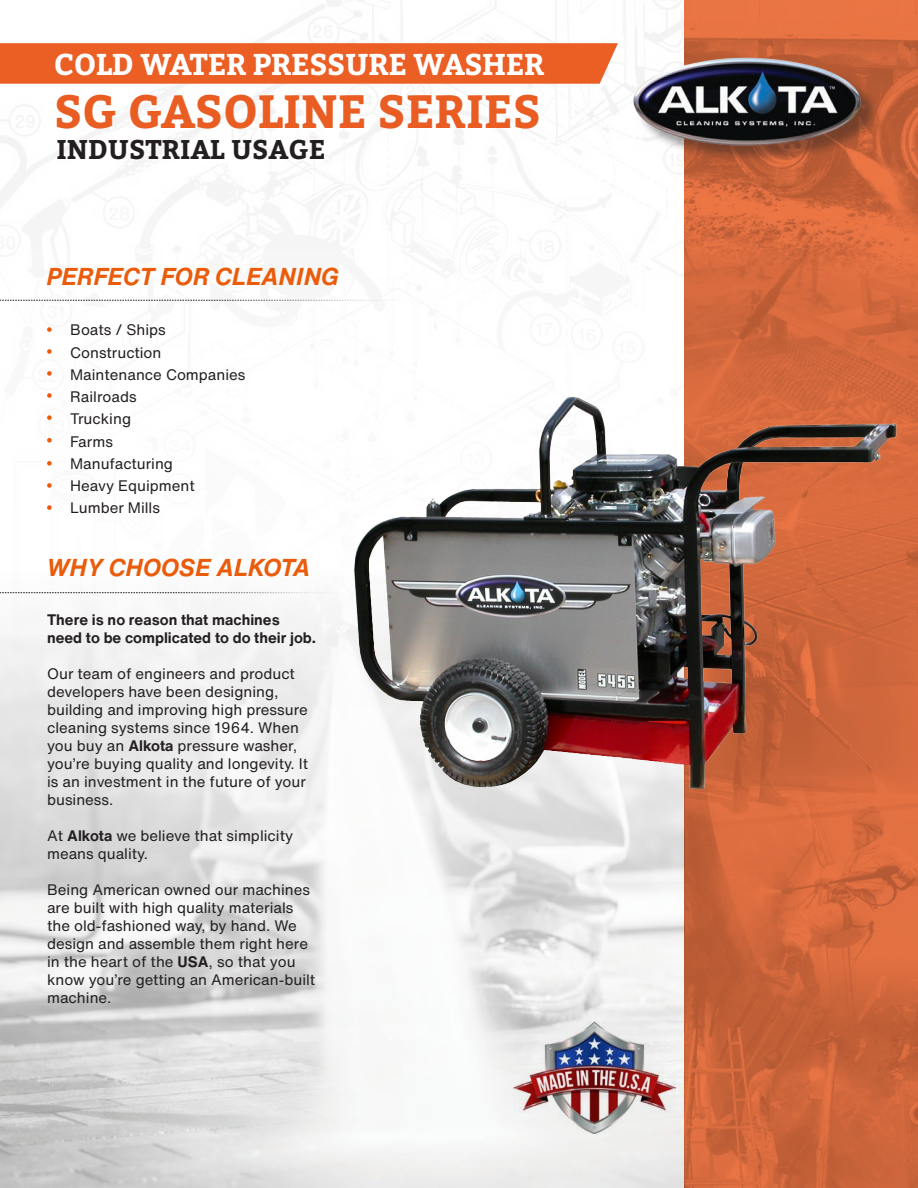
<style>
.page{position:relative;width:918px;height:1188px;background:#fff}
.page>*{position:absolute;margin:0;border:0;box-sizing:border-box;transform-origin:0 0}
.t1{font:700 46.5px "Bitter";color:#e95c22}
.t2{font:700 30px "Bitter";letter-spacing:-.01em;color:#fff}
.t3{font:700 27px "Bitter";color:#231f20}
.t4{font:italic 700 24px "Helvetica Now Text";color:#ea5b0a}
.t5{font:15px/18px "Helvetica Now Text";color:#231f20}
.t6{font:700 15px/18px "Helvetica Now Text";color:#231f20}
.s1{font-weight:700}
</style>
<div class="page">
<img style="left:0;top:0;width:685px;height:383px">
<img style="left:0;top:593px;width:685px;height:595px">
<svg style="left:685px;top:0;width:233px;height:1188px;background:#d1673c"></svg>
<img style="left:514px;top:1021px;width:161px;height:113px">
<div style="left:636px;top:60px;width:244px;height:103px;background:#231f20;opacity:.43"></div>
<img style="left:631px;top:54px;width:233px;height:94px">
<div style="left:0;top:43px;width:618px;height:41px;background:#eb5e24"></div>
<img style="left:339px;top:383px;width:574px;height:421px">
<svg style="left:0;top:300px;width:419px;height:1px"></svg>
<svg style="left:47px;top:327px;width:5px;height:5px"></svg>
<svg style="left:47px;top:349px;width:5px;height:5px"></svg>
<svg style="left:47px;top:371px;width:5px;height:5px"></svg>
<svg style="left:47px;top:393px;width:5px;height:5px"></svg>
<svg style="left:47px;top:415px;width:5px;height:5px"></svg>
<svg style="left:47px;top:438px;width:5px;height:5px"></svg>
<svg style="left:47px;top:461px;width:5px;height:5px"></svg>
<svg style="left:47px;top:483px;width:5px;height:5px"></svg>
<svg style="left:47px;top:505px;width:5px;height:5px"></svg>
<svg style="left:0;top:592px;width:353px;height:1px"></svg>
<h2 class="t2" style="left:54px;top:45px;width:492px">COLD WATER PRESSURE WASHER</h2>
<p class="t1" style="left:54px;top:81px;width:488px">SG GASOLINE SERIES</p>
<p class="t3" style="left:57px;top:131px;width:270px">INDUSTRIAL USAGE</p>
<p class="t4" style="left:46px;top:258px;width:295px">PERFECT FOR CLEANING</p>
<p class="t5" style="left:70px;top:321px;width:97px">Boats / Ships</p>
<p class="t5" style="left:70px;top:343px;width:93px">Construction</p>
<p class="t5" style="left:70px;top:365px;width:177px">Maintenance Companies</p>
<p class="t5" style="left:70px;top:387px;width:68px">Railroads</p>
<p class="t5" style="left:70px;top:409px;width:62px">Trucking</p>
<p class="t5" style="left:70px;top:432px;width:44px">Farms</p>
<p class="t5" style="left:70px;top:454px;width:104px">Manufacturing</p>
<p class="t5" style="left:70px;top:476px;width:126px">Heavy Equipment</p>
<p class="t5" style="left:70px;top:498px;width:91px">Lumber Mills</p>
<p class="t4" style="left:46px;top:550px;width:266px">WHY CHOOSE ALKOTA</p>
<p class="t6" style="left:47px;top:610px;width:271px">There is no reason that machines need to be complicated to do their job.</p>
<p class="t5" style="left:47px;top:664px;width:263px">Our team of engineers and product developers have been designing, building and improving high pressure cleaning systems since 1964. When you buy an <span class="s1">Alkota</span> pressure washer, you’re buying quality and longevity. It is an investment in the future of your business.</p>
<p class="t5" style="left:47px;top:826px;width:248px">At <span class="s1">Alkota</span> we believe that simplicity means quality.</p>
<p class="t5" style="left:47px;top:880px;width:270px">Being American owned our machines are built with high quality materials the old-fashioned way, by hand. We design and assemble them right here in the heart of the <span class="s1">USA</span>, so that you know you’re getting an American-built machine.</p>
</div>
